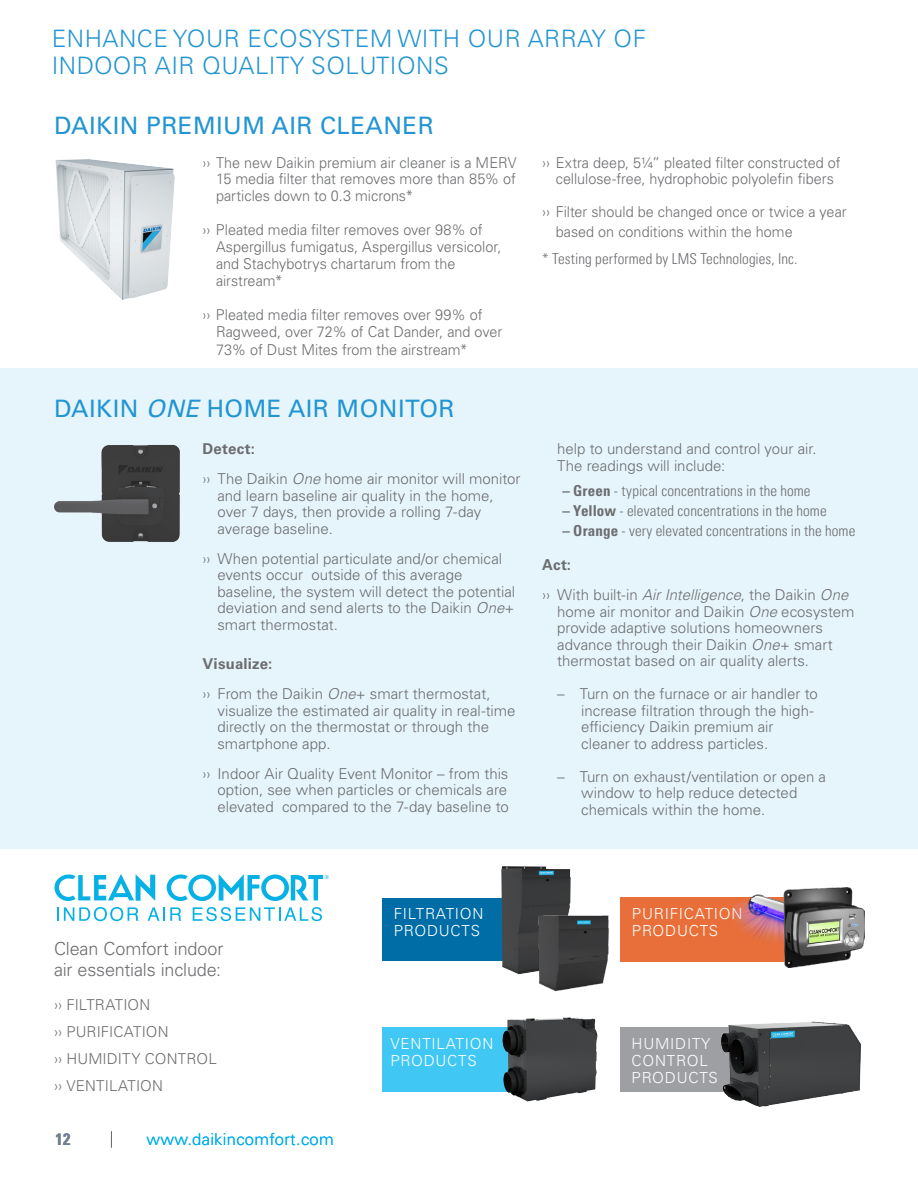
<style>
.page{position:relative;width:918px;height:1188px;background:#fff}
.page>*{position:absolute;margin:0;border:0;box-sizing:border-box;transform-origin:0 0}
.t1{font:300 24px/27px "Univers LT Pro 45";letter-spacing:.02em;color:#2295d2}
.t2{font:24px "Univers LT Pro 55 Roman";letter-spacing:.02em;color:#2295d2}
.blue_box_bulleted_te{font:300 18px/21px "Univers LT Pro 45";letter-spacing:-.01em;color:#6c6d70}
.t3{font:300 16.5px "Univers LT Pro 45";letter-spacing:.02em;color:#00aeef}
.t4{font:700 condensed 16.5px "Univers LT Pro";color:#718191}
.t5{font:300 15.3px/17px "Univers LT Pro 45";letter-spacing:.05em;color:#fff}
.blue_box_bulleted_te-2{font:300 15px/16.5px "Univers LT Pro 45";color:#6c6d70}
.blue_box_bulleted_te-3{font:300 15px/17.2px "Univers LT Pro 45";color:#6c6d70;scale:.96 1}
.blue_box_bulleted_te-4{font:300 condensed 15px "Univers LT Pro";letter-spacing:.005em;color:#6c6d70}
.Bullets{font:300 condensed 15px "Univers LT Pro";letter-spacing:.005em;color:#6c6d70}
.blue_box_bulleted_te-5{font:700 15px "Univers LT Pro 65";letter-spacing:.015em;color:#6c6d70}
.s1{font-family:"Univers LT Pro 55";font-style:italic}
.s2{font-style:italic}
.s3{font-weight:700}
</style>
<div class="page">
<div style="left:0;top:368px;width:918px;height:481px;background:#e6f5fc"></div>
<svg style="left:111px;top:1131px;width:1px;height:17px"></svg>
<img style="left:54px;top:444px;width:126px;height:98px">
<img style="left:55px;top:159px;width:120px;height:141px">
<svg style="left:55px;top:874px;width:100px;height:27px"></svg>
<svg style="left:57px;top:907px;width:81px;height:14px"></svg>
<svg style="left:148px;top:907px;width:33px;height:14px"></svg>
<svg style="left:193px;top:907px;width:129px;height:14px"></svg>
<svg style="left:167px;top:874px;width:162px;height:27px"></svg>
<div style="left:382px;top:1027px;width:185px;height:65px;background:#40c7f4"></div>
<img style="left:502px;top:1018px;width:96px;height:83px">
<div style="left:620px;top:1027px;width:186px;height:65px;background:#9d9fa2"></div>
<img style="left:721px;top:1021px;width:140px;height:86px">
<div style="left:382px;top:899px;width:185px;height:62px;background:#006da7"></div>
<img style="left:501px;top:866px;width:70px;height:108px">
<img style="left:529px;top:913px;width:80px;height:79px">
<div style="left:620px;top:897px;width:186px;height:65px;background:#e86f39"></div>
<img style="left:733px;top:888px;width:131px;height:79px">
<p class="t1" style="left:52px;top:24px;width:596px">ENHANCE YOUR ECOSYSTEM WITH OUR ARRAY OF<br>INDOOR AIR QUALITY SOLUTIONS</p>
<p class="t2" style="left:54px;top:109px;width:381px">DAIKIN PREMIUM AIR CLEANER</p>
<p class="blue_box_bulleted_te-3" style="left:216px;top:154px;width:315px;line-height:16.5px;text-align:justify;text-indent:-14px">›› The new Daikin premium air cleaner is a MERV 15 media filter that removes more than 85% of particles down to 0.3 microns*</p>
<p class="blue_box_bulleted_te-3" style="left:216px;top:220px;width:299px;text-indent:-14px">›› Pleated media filter removes over 98% of Aspergillus fumigatus, Aspergillus versicolor, and Stachybotrys chartarum from the airstream*</p>
<p class="blue_box_bulleted_te-3" style="left:216px;top:306px;width:300px;text-indent:-14px">›› Pleated media filter removes over 99% of<br>Ragweed, over 72% of Cat Dander, and over<br>73% of Dust Mites from the airstream*</p>
<p class="t2" style="left:54px;top:392px;width:402px">DAIKIN <span class="s1">ONE</span> HOME AIR MONITOR</p>
<p class="blue_box_bulleted_te-5" style="left:202px;top:438px;width:54px">Detect:</p>
<p class="blue_box_bulleted_te-2" style="left:218px;top:470px;width:305px;text-indent:-15px">›› The Daikin <span class="s2">One</span> home air monitor will monitor and learn baseline air quality in the home, over 7 days, then provide a rolling 7-day average baseline.</p>
<p class="blue_box_bulleted_te-2" style="left:218px;top:550px;width:299px;text-indent:-15px">›› When potential particulate and/or chemical events occur outside of this average baseline, the system will detect the potential deviation and send alerts to the Daikin <span class="s2">One</span>+ smart thermostat.</p>
<p class="blue_box_bulleted_te-5" style="left:202px;top:653px;width:71px">Visualize:</p>
<p class="blue_box_bulleted_te-2" style="left:218px;top:685px;width:300px;text-indent:-15px">›› From the Daikin <span class="s2">One</span>+ smart thermostat, visualize the estimated air quality in real-time directly on the thermostat or through the smartphone app.</p>
<p class="blue_box_bulleted_te-2" style="left:218px;top:765px;width:293px;text-align:justify;text-indent:-15px">›› Indoor Air Quality Event Monitor – from this option, see when particles or chemicals are elevated compared to the 7-day baseline to</p>
<p class="blue_box_bulleted_te-3" style="left:542px;top:154px;width:312px;line-height:16.5px;text-align:center">›› Extra deep, 5¼” pleated filter constructed of cellulose-free, hydrophobic polyolefin fibers</p>
<p class="blue_box_bulleted_te-3" style="left:556px;top:202px;width:305px;line-height:19.5px;text-indent:-14px">›› Filter should be changed once or twice a year based on conditions within the home</p>
<p class="Bullets" style="left:542px;top:248px;width:257px">* Testing performed by LMS Technologies, Inc.</p>
<p class="blue_box_bulleted_te-2" style="left:557px;top:440px;width:261px">help to understand and control your air.<br>The readings will include:</p>
<p class="blue_box_bulleted_te-4" style="left:562px;top:481px;width:250px"><span class="s3">– Green</span> - typical concentrations in the home</p>
<p class="blue_box_bulleted_te-4" style="left:562px;top:500px;width:266px"><span class="s3">– Yellow</span> - elevated concentrations in the home</p>
<p class="blue_box_bulleted_te-4" style="left:562px;top:520px;width:294px"><span class="s3">– Orange</span> - very elevated concentrations in the home</p>
<p class="blue_box_bulleted_te-5" style="left:542px;top:554px;width:30px">Act:</p>
<p class="blue_box_bulleted_te-2" style="left:557px;top:586px;width:299px;text-indent:-15px">›› With built-in <span class="s2">Air Intelligence</span>, the Daikin <span class="s2">One </span>home air monitor and Daikin <span class="s2">One</span> ecosystem provide adaptive solutions homeowners advance through their Daikin <span class="s2">One</span>+ smart thermostat based on air quality alerts.</p>
<p class="blue_box_bulleted_te-2" style="left:581px;top:685px;width:238px;text-indent:-24px">– Turn on the furnace or air handler to increase filtration through the high&shy;efficiency Daikin premium air cleaner to address particles.</p>
<p class="blue_box_bulleted_te-2" style="left:581px;top:768px;width:246px;text-indent:-24px">– Turn on exhaust/ventilation or open a window to help reduce detected chemicals within the home.</p>
<p class="blue_box_bulleted_te" style="left:54px;top:938px;width:171px">Clean Comfort indoor air essentials include:</p>
<p class="blue_box_bulleted_te-2" style="left:54px;top:996px;width:98px">›› FILTRATION</p>
<p class="blue_box_bulleted_te-2" style="left:54px;top:1023px;width:116px">›› PURIFICATION</p>
<p class="blue_box_bulleted_te-2" style="left:54px;top:1050px;width:164px">›› HUMIDITY CONTROL</p>
<p class="blue_box_bulleted_te-2" style="left:54px;top:1077px;width:110px">›› VENTILATION</p>
<p class="t4" style="left:56px;top:1129px;width:16px">12</p>
<p class="t3" style="left:146px;top:1129px;width:189px">www.daikincomfort.com</p>
<p class="t5" style="left:394px;top:905px;width:91px">FILTRATION<br>PRODUCTS</p>
<p class="t5" style="left:632px;top:905px;width:112px">PURIFICATION<br>PRODUCTS</p>
<p class="t5" style="left:390px;top:1034px;width:104px">VENTILATION<br>PRODUCTS</p>
<p class="t5" style="left:632px;top:1034px;width:88px">HUMIDITY<br>CONTROL<br>PRODUCTS</p>
</div>
